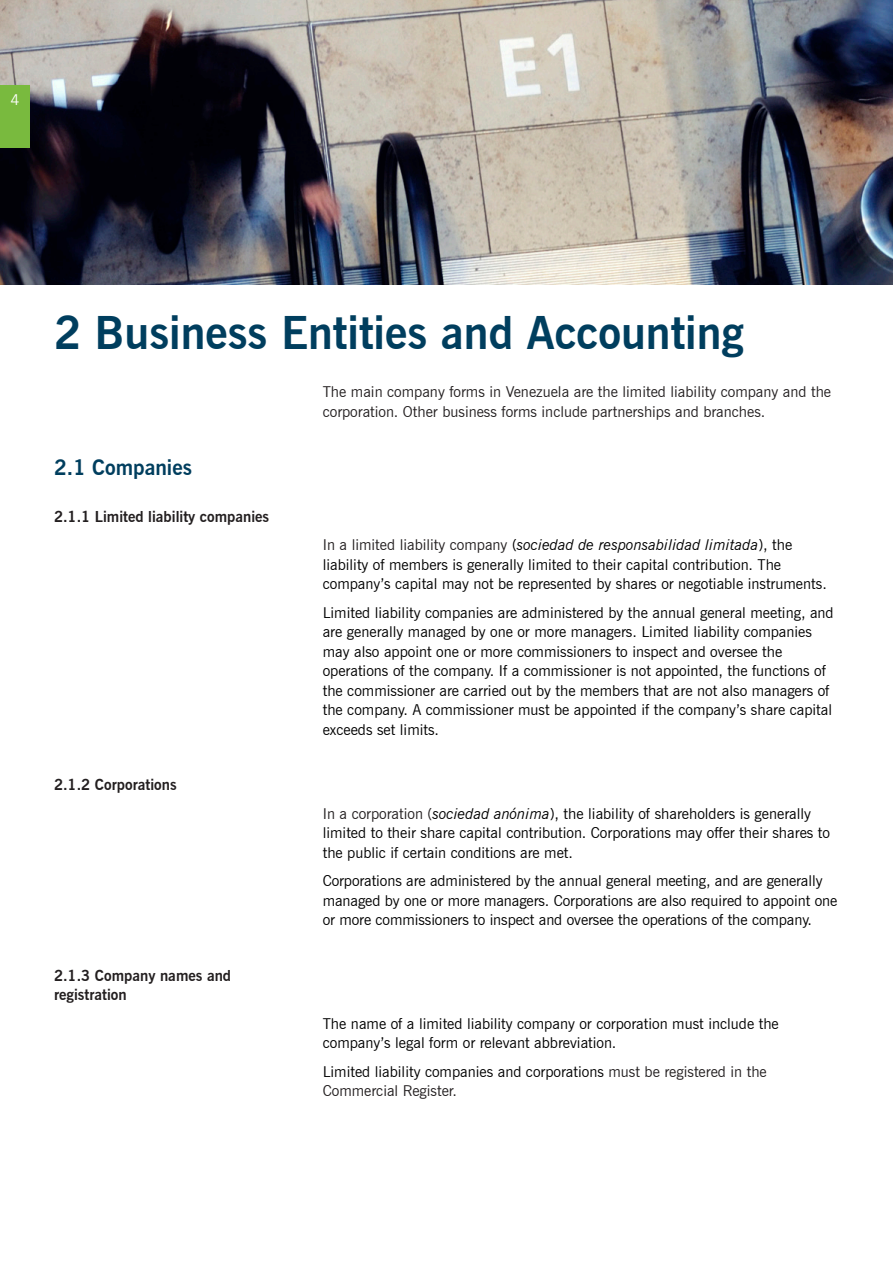
<style>
.page{position:relative;width:893px;height:1263px;background:#fff}
.page>*{position:absolute;margin:0;border:0;box-sizing:border-box;transform-origin:0 0}
.H1_A{font:700 45px "News Gothic BT";color:#003e5e}
.H2_A{font:700 21px "News Gothic BT";color:#003e5e}
.Body_C{font:15px/19.5px "News Gothic BT";color:#000}
.Body_C-2{font:15px/19.5px "News Gothic BT";color:#231f20}
.H3_A{font:700 15px/19.5px "News Gothic BT";color:#231f20}
.t1{font:15px "News Gothic BT";color:#fff}
.s1{color:#231f20}
.s2{font-style:italic}
</style>
<div class="page">
<img style="left:0;top:0;width:893px;height:285px">
<div style="left:0;top:86px;width:29px;height:62px;background:#79ba3e"></div>
<p class="t1" style="left:10px;top:91px;width:11px">4</p>
<p class="H1_A" style="left:54px;top:306px;width:691px">2 Business Entities and Accounting</p>
<p class="Body_C-2" style="left:323px;top:382px;width:510px">The main company forms in Venezuela are the limited liability company and the corporation. Other business forms include partnerships and branches.</p>
<p class="H2_A" style="left:54px;top:455px;width:139px">2.1 Companies</p>
<p class="H3_A" style="left:54px;top:506px;width:217px">2.1.1 Limited liability companies</p>
<p class="H3_A" style="left:54px;top:775px;width:124px">2.1.2 Corporations</p>
<p class="H3_A" style="left:54px;top:965px;width:179px">2.1.3 Company names and registration</p>
<p class="Body_C" style="left:323px;top:535px;width:506px"><span class="s1">In a limited liability company</span> (<span class="s2">sociedad de responsabilidad limitada</span>), the liability of members is generally limited to their capital contribution. The company’s capital may not be represented by shares or negotiable instruments.</p>
<p class="Body_C" style="left:323px;top:603px;width:512px">Limited liability companies are administered by the annual general meeting, and are generally managed by one or more managers. Limited liability companies may also appoint one or more commissioners to inspect and oversee the operations of the company. If a commissioner is not appointed, the functions of the commissioner are carried out by the members that are not also managers of the company. A commissioner must be appointed if the company’s share capital exceeds set limits.</p>
<p class="Body_C" style="left:323px;top:804px;width:509px"><span class="s1">In a corporation (</span><span class="s2">sociedad anónima</span>), the liability of shareholders is generally limited to their share capital contribution. Corporations may offer their shares to the public if certain conditions are met.</p>
<p class="Body_C" style="left:323px;top:871px;width:516px">Corporations are administered by the annual general meeting, and are generally managed by one or more managers. Corporations are also required to appoint one or more commissioners to inspect and oversee the operations of the company.</p>
<p class="Body_C" style="left:323px;top:1014px;width:458px">The name of a limited liability company or corporation must include the company’s legal form or relevant abbreviation.</p>
<p class="Body_C" style="left:323px;top:1062px;width:446px">Limited liability companies and corporations <span class="s1">must be registered in the<br>Commercial Register.</span></p>
</div>
